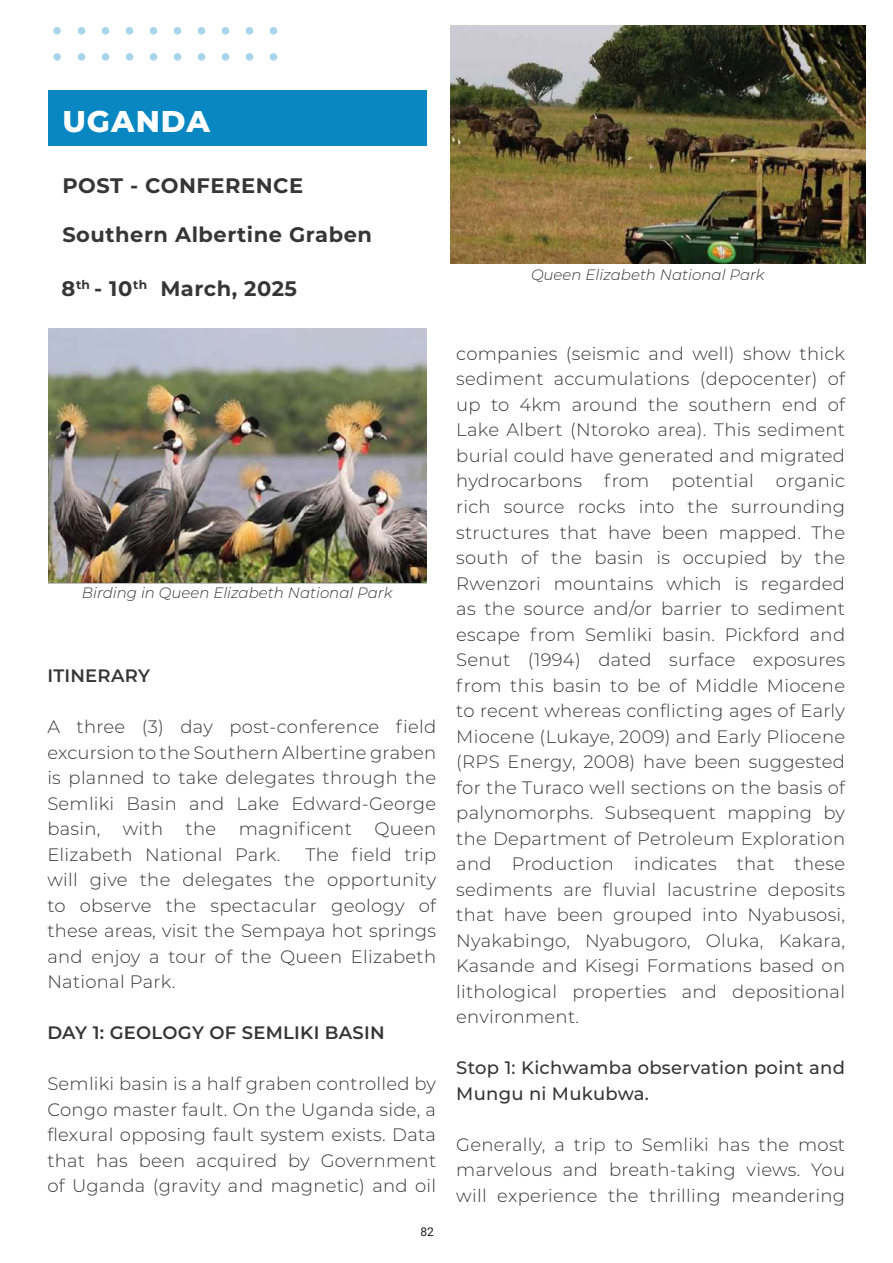
<style>
.page{position:relative;width:893px;height:1263px;background:#fff}
.page>*{position:absolute;margin:0;border:0;box-sizing:border-box;transform-origin:0 0}
.t1{font:800 30px "Montserrat";letter-spacing:.035em;color:#fff}
.t2{font:700 21px "Montserrat";letter-spacing:.025em;color:#363637}
.t3{font:300 18px/25.5px "Montserrat";letter-spacing:.015em;color:#363637;text-align:justify}
.t4{font:500 18px/25.5px "Montserrat";letter-spacing:.015em;color:#363637}
.t5{font:600 18px "Montserrat";letter-spacing:.015em;color:#363637}
.t6{font:italic 300 15px "Montserrat";color:#363637}
.t7{font:12px "Roboto";color:#231f20}
</style>
<div class="page">
<svg style="left:53px;top:27px;width:224px;height:34px"></svg>
<img style="left:48px;top:328px;width:378px;height:254px">
<div style="left:49px;top:90px;width:378px;height:55px;background:#0887c3"></div>
<img style="left:450px;top:26px;width:416px;height:238px">
<h1 class="t1" style="left:62px;top:99px;width:149px">UGANDA</h1>
<p class="t2" style="left:62px;top:171px;width:242px">POST - CONFERENCE</p>
<p class="t2" style="left:62px;top:220px;width:311px">Southern Albertine Graben</p>
<p class="t2" style="left:62px;top:273px;width:237px">8<sup>th</sup> - 10<sup>th</sup> March, 2025</p>
<p class="t6" style="left:82px;top:583px;width:312px">Birding in Queen Elizabeth National Park</p>
<p class="t5" style="left:47px;top:663px;width:104px">ITINERARY</p>
<p class="t3" style="left:47px;top:713px;width:390px">A three (3) day post-conference field excursion to the Southern Albertine graben is planned to take delegates through the Semliki Basin and Lake Edward-George basin,</p>
<p class="t3" style="left:123px;top:815px;width:42px">with</p>
<p class="t3" style="left:186px;top:815px;width:32px">the</p>
<p class="t3" style="left:239px;top:815px;width:115px">magnificent</p>
<p class="t3" style="left:374px;top:815px;width:63px">Queen</p>
<p class="t3" style="left:47px;top:841px;width:235px">Elizabeth National Park.</p>
<p class="t3" style="left:47px;top:841px;width:390px;text-indent:258px">The field trip will give the delegates the opportunity to observe the spectacular geology of these areas, visit the Sempaya hot springs and enjoy a tour of the Queen Elizabeth National Park.</p>
<p class="t5" style="left:47px;top:1020px;width:339px">DAY 1: GEOLOGY OF SEMLIKI BASIN</p>
<p class="t3" style="left:47px;top:1070px;width:390px">Semliki basin is a half graben controlled by Congo master fault. On the Uganda side, a flexural opposing fault system exists. Data that has been acquired by Government of Uganda (gravity and magnetic) and oil</p>
<p class="t7" style="left:420px;top:1223px;width:15px">82</p>
<p class="t6" style="left:531px;top:264px;width:235px">Queen Elizabeth National Park</p>
<p class="t3" style="left:456px;top:340px;width:390px">companies (seismic and well) show thick sediment accumulations (depocenter) of up to 4km around the southern end of Lake Albert (Ntoroko area). This sediment burial could have generated and migrated hydrocarbons from potential organic rich source rocks into the surrounding structures that have been mapped. The south of the basin is occupied by the Rwenzori mountains which is regarded as the source and/or barrier to sediment escape from Semliki basin. Pickford and Senut (1994) dated surface exposures from this basin to be of Middle Miocene to recent whereas conflicting ages of Early Miocene (Lukaye, 2009) and Early Pliocene (RPS Energy, 2008) have been suggested for the Turaco well sections on the basis of palynomorphs. Subsequent mapping by the Department of Petroleum Exploration and Production indicates that these sediments are fluvial lacustrine deposits that have been grouped into Nyabusosi, Nyakabingo, Nyabugoro, Oluka, Kakara, Kasande and Kisegi Formations based on lithological properties and depositional environment.</p>
<p class="t4" style="left:456px;top:1054px;width:390px">Stop 1: Kichwamba observation point and<br>Mungu ni Mukubwa.</p>
<p class="t3" style="left:456px;top:1131px;width:390px">Generally, a trip to Semliki has the most marvelous and breath-taking views. You will experience the thrilling meandering</p>
</div>
